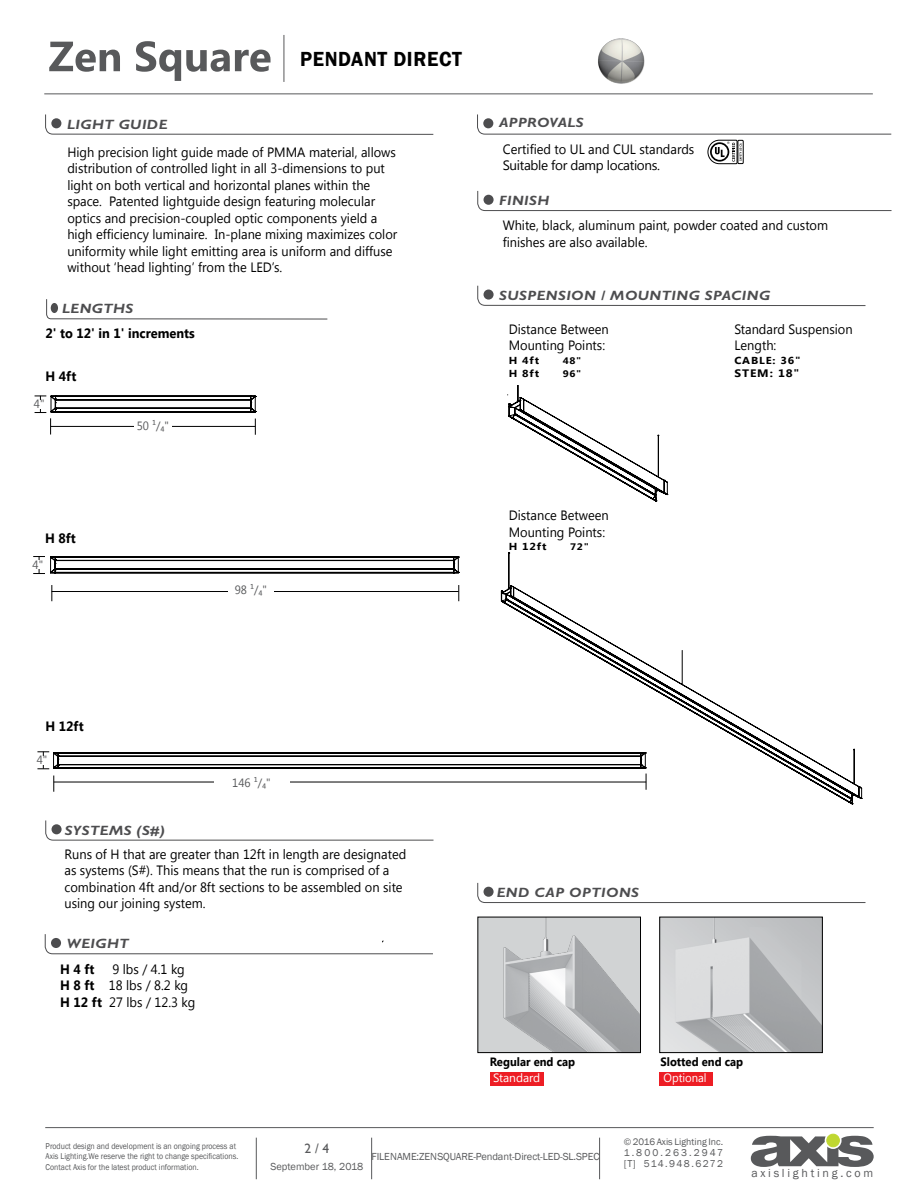
<style>
.page{position:relative;width:918px;height:1188px;background:#fff}
.page>*{position:absolute;margin:0;border:0;box-sizing:border-box;transform-origin:0 0}
.t1{font:600 21px "Franklin Gothic";letter-spacing:.03em;color:#000;scale:.95 1}
.t2{font:13.5px/16.5px "Segoe UI";color:#000;scale:.95 1}
.t3{font:italic 700 13.5px "Gill Sans";letter-spacing:.03em;color:#4d4d4f;scale:1.11 1}
.t4{font:13.5px/16.5px "Segoe UI";letter-spacing:-.02em;color:#000;scale:.95 1}
.t5{font:700 13.5px "Segoe UI";color:#000;scale:.95 1}
.t6{font:13.5px "Gill Sans";color:#58595b}
.t7{font:700 12px "Segoe UI";color:#000;scale:.94 1}
.t8{font:12px "Segoe UI";color:#58595b;scale:.95 1}
.t9{font:12px "Franklin Gothic";letter-spacing:.225em;color:#58595b}
.t10{font:12px "Segoe UI";color:#fff;scale:.94 1}
.t11{font:12px "Segoe UI";color:#fff}
.t12{font:700 10.8px "Segoe UI";letter-spacing:.075em;color:#000;scale:1.11 1}
.t13{font:10.5px "Franklin Gothic";letter-spacing:-.01em;color:#58595b}
.t14{font:10.2px/11.2px "Franklin Gothic";letter-spacing:.14em;color:#58595b}
.t15{font:700 10.2px "Segoe UI";letter-spacing:.075em;color:#000;scale:1.11 1}
.t16{font:9.75px "Franklin Gothic";color:#58595b}
.t17{font:700 9.45px "Segoe UI";color:#000;scale:1.11 1}
.t18{font:8.7px/10.5px "Franklin Gothic";color:#58595b;scale:.9 1}
.s1{font-weight:700}
</style>
<div class="page">
<hr style="left:44px;top:93px;width:829px;height:1px;background:#58595b">
<hr style="left:45px;top:1127px;width:829px;height:1px;background:#58595b">
<hr style="left:599px;top:1138px;width:1px;height:41px;background:#58595b">
<hr style="left:371px;top:1138px;width:1px;height:41px;background:#58595b">
<hr style="left:256px;top:1138px;width:1px;height:41px;background:#58595b">
<svg style="left:751px;top:1136px;width:123px;height:31px"></svg>
<div style="left:827px;top:1134px;width:12px;height:13px;background:#bfd730;border-radius:50%"></div>
<div style="left:827px;top:1134px;width:12px;height:13px;border:1px solid #bfd730;border-radius:50%"></div>
<img style="left:598px;top:38px;width:47px;height:46px">
<hr style="left:284px;top:35px;width:1px;height:47px;background:#58595b">
<svg style="left:49px;top:41px;width:222px;height:40px"></svg>
<svg style="left:45px;top:820px;width:389px;height:21px"></svg>
<div style="left:52px;top:824px;width:10px;height:10px;background:#4d4d4f;border-radius:50%"></div>
<svg style="left:46px;top:299px;width:282px;height:20px"></svg>
<div style="left:51px;top:303px;width:7px;height:10px;background:#4d4d4f;border-radius:50%"></div>
<svg style="left:45px;top:114px;width:389px;height:21px"></svg>
<div style="left:51px;top:118px;width:10px;height:10px;background:#4d4d4f;border-radius:50%"></div>
<svg style="left:45px;top:934px;width:388px;height:20px"></svg>
<div style="left:51px;top:938px;width:10px;height:10px;background:#4d4d4f;border-radius:50%"></div>
<svg style="left:477px;top:190px;width:415px;height:21px"></svg>
<div style="left:484px;top:195px;width:10px;height:10px;background:#4d4d4f;border-radius:50%"></div>
<svg style="left:459px;top:585px;width:1px;height:16px"></svg>
<svg style="left:52px;top:585px;width:1px;height:16px"></svg>
<hr style="left:52px;top:591px;width:407px;height:1px;background:#000">
<div style="left:228px;top:581px;width:46px;height:18px;background:#fff"></div>
<svg style="left:477px;top:285px;width:389px;height:21px"></svg>
<div style="left:484px;top:290px;width:10px;height:10px;background:#4d4d4f;border-radius:50%"></div>
<svg style="left:508px;top:385px;width:160px;height:116px"></svg>
<svg style="left:501px;top:552px;width:361px;height:252px"></svg>
<svg style="left:35px;top:396px;width:221px;height:39px"></svg>
<div style="left:34px;top:400px;width:11px;height:8px;background:#fff"></div>
<svg style="left:33px;top:556px;width:426px;height:18px"></svg>
<div style="left:33px;top:560px;width:10px;height:9px;background:#fff"></div>
<svg style="left:37px;top:752px;width:610px;height:40px"></svg>
<div style="left:37px;top:756px;width:10px;height:9px;background:#fff"></div>
<div style="left:659px;top:1072px;width:53px;height:14px;background:#ed1d24"></div>
<div style="left:490px;top:1072px;width:54px;height:14px;background:#ed1d24"></div>
<img style="left:480px;top:919px;width:159px;height:132px">
<div style="left:478px;top:917px;width:163px;height:136px;border:1px solid #000"></div>
<img style="left:661px;top:919px;width:160px;height:132px">
<div style="left:659px;top:917px;width:164px;height:136px;border:1px solid #000"></div>
<svg style="left:477px;top:882px;width:389px;height:21px"></svg>
<div style="left:484px;top:887px;width:10px;height:10px;background:#4d4d4f;border-radius:50%"></div>
<svg style="left:477px;top:114px;width:415px;height:50px"></svg>
<h1 class="t1" style="left:300px;top:46px;width:172px">PENDANT DIRECT</h1>
<p class="t3" style="left:67px;top:116px;width:92px">LIGHT GUIDE</p>
<p class="t2" style="left:67px;top:143px;width:349px">High precision light guide made of PMMA material, allows distribution of controlled light in all 3-dimensions to put light on both vertical and horizontal planes within the space. Patented lightguide design featuring molecular optics and precision-coupled optic components yield a high efficiency luminaire. In-plane mixing maximizes color uniformity while light emitting area is uniform and diffuse without ‘head lighting’ from the LED’s.</p>
<p class="t3" style="left:62px;top:301px;width:66px">LENGTHS</p>
<p class="t5" style="left:46px;top:323px;width:159px">2' to 12' in 1' increments</p>
<p class="t5" style="left:46px;top:367px;width:34px">H 4ft</p>
<p class="t8" style="left:34px;top:396px;width:13px">4"</p>
<p class="t5" style="left:45px;top:528px;width:34px">H 8ft</p>
<p class="t8" style="left:33px;top:557px;width:13px">4"</p>
<p class="t8" style="left:137px;top:417px;width:36px">50 ¹/₄"</p>
<p class="t8" style="left:235px;top:582px;width:36px">98 ¹/₄"</p>
<p class="t3" style="left:499px;top:115px;width:78px">APPROVALS</p>
<p class="t4" style="left:503px;top:140px;width:203px">Certified to UL and CUL standards<br>Suitable for damp locations.</p>
<p class="t3" style="left:499px;top:193px;width:47px">FINISH</p>
<p class="t2" style="left:503px;top:217px;width:344px">White, black, aluminum paint, powder coated and custom finishes are also available.</p>
<p class="t3" style="left:499px;top:288px;width:245px">SUSPENSION / MOUNTING SPACING</p>
<p class="t2" style="left:509px;top:320px;width:107px">Distance Between<br>Mounting Points:</p>
<p class="t15" style="left:509px;top:353px;width:29px">H 4ft</p>
<p class="t17" style="left:563px;top:354px;width:18px">48"</p>
<p class="t15" style="left:509px;top:367px;width:29px">H 8ft</p>
<p class="t17" style="left:563px;top:367px;width:18px">96"</p>
<p class="t2" style="left:734px;top:320px;width:126px">Standard Suspension<br>Length:</p>
<p class="t15" style="left:734px;top:353px;width:61px">CABLE: 36"</p>
<p class="t12" style="left:734px;top:366px;width:60px">STEM: 18"</p>
<p class="t2" style="left:509px;top:507px;width:107px">Distance Between<br>Mounting Points:</p>
<p class="t15" style="left:509px;top:539px;width:36px">H 12ft</p>
<p class="t17" style="left:570px;top:540px;width:18px">72"</p>
<p class="t5" style="left:46px;top:717px;width:42px">H 12ft</p>
<p class="t8" style="left:37px;top:752px;width:13px">4"</p>
<p class="t8" style="left:232px;top:774px;width:42px">146 ¹/₄"</p>
<p class="t3" style="left:65px;top:822px;width:92px">SYSTEMS (S#)</p>
<p class="t2" style="left:64px;top:845px;width:361px">Runs of H that are greater than 12ft in length are designated as systems (S#). This means that the run is comprised of a combination 4ft and/or 8ft sections to be assembled on site using our joining system.</p>
<p class="t3" style="left:67px;top:936px;width:57px">WEIGHT</p>
<p class="t5" style="left:60px;top:960px;width:38px">H 4 ft</p>
<p class="t2" style="left:60px;top:960px;width:144px;text-indent:52px">9 lbs / 4.1 kg<br><span class="s1">H 8 ft</span> 18 lbs / 8.2 kg<br><span class="s1">H 12 ft</span> 27 lbs / 12.3 kg</p>
<p class="t3" style="left:497px;top:885px;width:130px">END CAP OPTIONS</p>
<p class="t7" style="left:490px;top:1053px;width:92px">Regular end cap</p>
<p class="t11" style="left:493px;top:1070px;width:49px">Standard</p>
<p class="t7" style="left:660px;top:1053px;width:90px">Slotted end cap</p>
<p class="t10" style="left:664px;top:1070px;width:47px">Optional</p>
<p class="t18" style="left:46px;top:1141px;width:216px">Product design and development is an ongoing process at<br>Axis Lighting.We reserve the right to change specifications.<br>Contact Axis for the latest product information.</p>
<p class="t6" style="left:305px;top:1141px;width:26px">2 / 4</p>
<p class="t13" style="left:270px;top:1160px;width:94px">September 18, 2018</p>
<p class="t13" style="left:371px;top:1150px;width:230px">FILE NAME:ZEN SQUARE-Pendant-Direct-LED-SL.SPEC</p>
<p class="t16" style="left:624px;top:1136px;width:101px">© 2016 Axis Lighting Inc.</p>
<p class="t14" style="left:624px;top:1147px;width:101px">1.800.263.2947 [T] 514.948.6272</p>
<p class="t9" style="left:751px;top:1165px;width:123px">axislighting.com</p>
</div>
